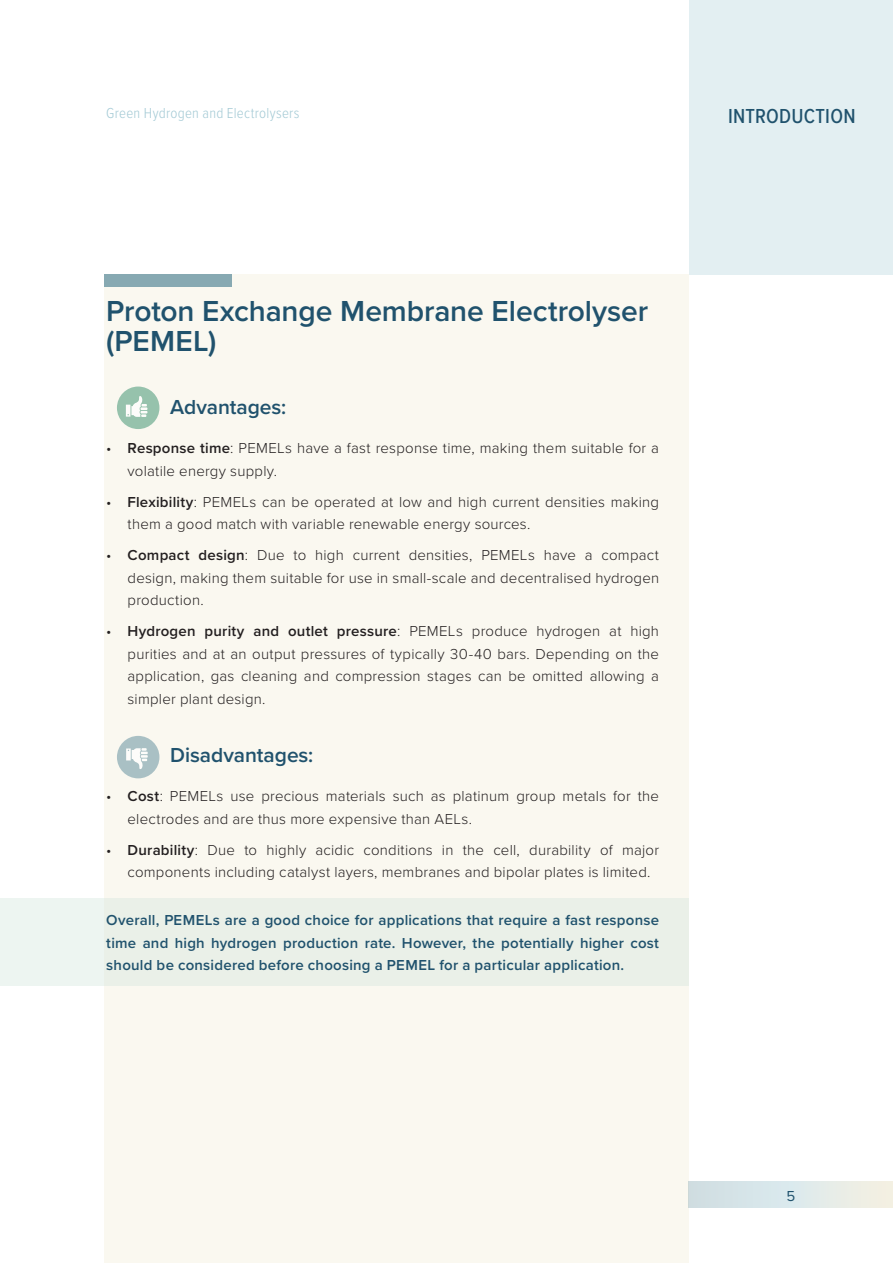
<style>
.page{position:relative;width:893px;height:1263px;background:#fff}
.page>*{position:absolute;margin:0;border:0;box-sizing:border-box;transform-origin:0 0}
.sh1{font:600 30px/30px "Proxima Nova";letter-spacing:-.005em;color:#20526d}
.advantage{font:600 21px "Proxima Nova";color:#20526d}
.t1{font:500 21px "Proxima Nova Cond";letter-spacing:.01em;color:#20526d}
.t2{font:300 15px/22.5px "Proxima Nova";letter-spacing:.015em;color:#231f20}
.text{font:600 15px/22.5px "Proxima Nova";letter-spacing:.015em;color:#20526d;text-align:justify}
.t3{font:300 15px "Proxima Nova Cond";letter-spacing:.015em;color:#a4cad5}
.t4{font:15px "Proxima Nova";color:#20526d}
.s1{font-weight:600}
</style>
<div class="page">
<div style="left:104px;top:274px;width:585px;height:989px;background:#faf8f0"></div>
<div style="left:689px;top:0;width:204px;height:274px;background:#e3eff2"></div>
<div style="left:104px;top:274px;width:128px;height:13px;background:#87a9b2"></div>
<div style="left:689px;top:1181px;width:204px;height:27px;background:linear-gradient(to right,#cbdfe8,#f2f2e7)"></div>
<div style="left:117px;top:386px;width:42px;height:43px;background:#96c2ac;border-radius:50%"></div>
<svg style="left:126px;top:396px;width:21px;height:21px"></svg>
<div style="left:117px;top:736px;width:42px;height:42px;background:#a9c0c4;border-radius:50%"></div>
<svg style="left:126px;top:748px;width:22px;height:21px"></svg>
<div style="left:0;top:899px;width:689px;height:87px;background:#eaf0e8"></div>
<p class="t3" style="left:106px;top:102px;width:195px">Green Hydrogen and Electrolysers</p>
<h2 class="t1" style="left:728px;top:100px;width:129px">INTRODUCTION</h2>
<p class="sh1" style="left:106px;top:295px;width:543px">Proton Exchange Membrane Electrolyser (PEMEL)</p>
<p class="advantage" style="left:170px;top:391px;width:118px">Advantages:</p>
<p class="t2" style="left:128px;top:436px;width:533px;text-indent:-21px">• <span class="s1">Response time</span>: PEMELs have a fast response time, making them suitable for a volatile energy supply.</p>
<p class="t2" style="left:128px;top:490px;width:533px;text-indent:-21px">• <span class="s1">Flexibility</span>: PEMELs can be operated at low and high current densities making them a good match with variable renewable energy sources.</p>
<p class="t2" style="left:128px;top:543px;width:533px;text-align:justify;text-indent:-21px">• <span class="s1">Compact design</span>: Due to high current densities, PEMELs have a compact design, making them suitable for use in small-scale and decentralised hydrogen production.</p>
<p class="t2" style="left:128px;top:619px;width:533px;text-align:justify;text-indent:-21px">• <span class="s1">Hydrogen purity and outlet pressure</span>: PEMELs produce hydrogen at high purities and at an output pressures of typically 30-40 bars. Depending on the application, gas cleaning and compression stages can be omitted allowing a simpler plant design.</p>
<p class="advantage" style="left:170px;top:739px;width:145px">Disadvantages:</p>
<p class="t2" style="left:128px;top:784px;width:533px;text-indent:-21px">• <span class="s1">Cost</span>: PEMELs use precious materials such as platinum group metals for the electrodes and are thus more expensive than AELs.</p>
<p class="t2" style="left:128px;top:838px;width:533px;text-indent:-21px">• <span class="s1">Durability</span>: Due to highly acidic conditions in the cell, durability of major components including catalyst layers, membranes and bipolar plates is limited.</p>
<p class="text" style="left:106px;top:908px;width:554px">Overall, PEMELs are a good choice for applications that require a fast response time and high hydrogen production rate. However, the potentially higher cost should be considered before choosing a PEMEL for a particular application.</p>
<p class="t4" style="left:786px;top:1185px;width:10px">5</p>
</div>
